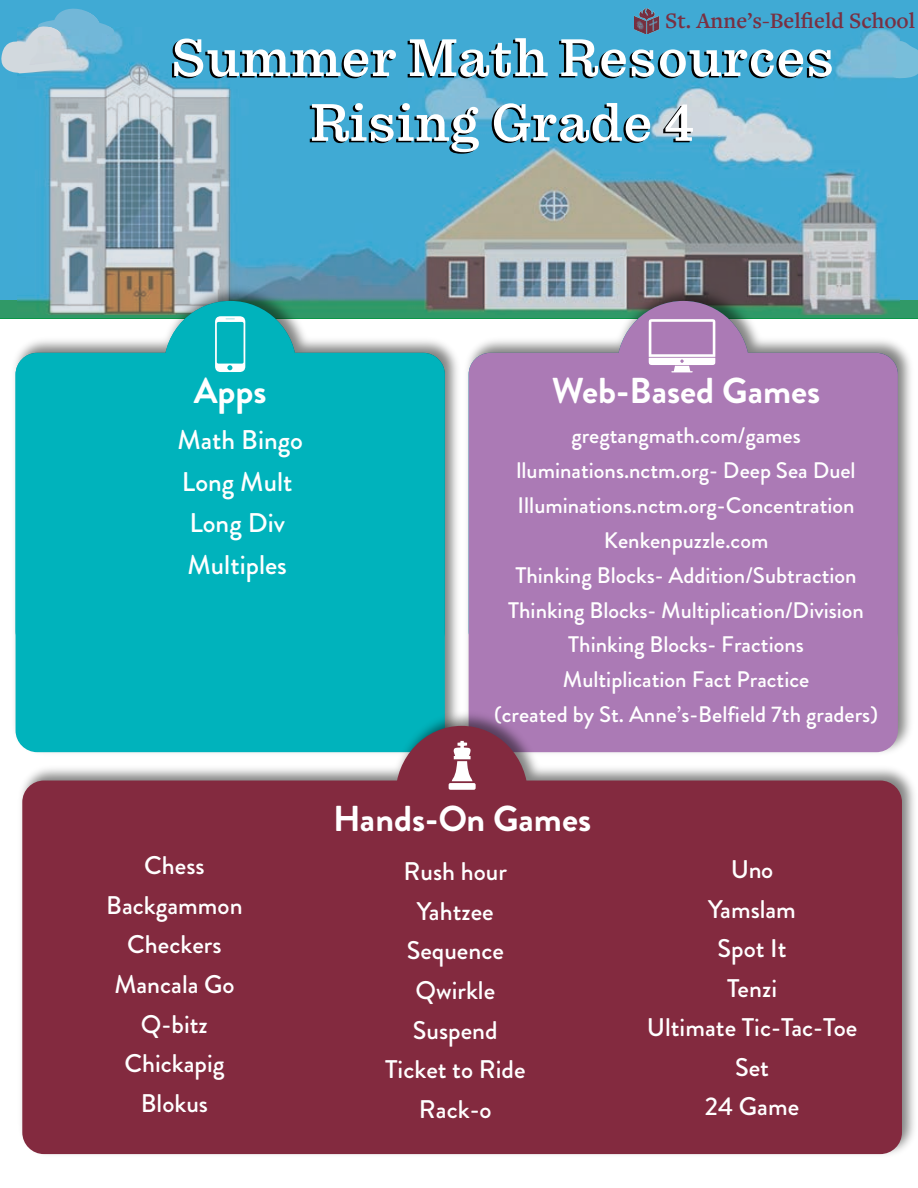
<style>
.page{position:relative;width:918px;height:1188px;background:#fff}
.page>*{position:absolute;margin:0;border:0;box-sizing:border-box;transform-origin:0 0}
.t1{font:54px/64.8px "Pulpo";color:#000;text-align:center}
.t2{font:700 36px "Brandon Grotesque";color:#fff}
.t3{font:500 27px/41.8px "Brandon Grotesque";color:#fff}
.t4{font:500 25.5px/39.6px "Brandon Grotesque";color:#fff;text-align:center}
.t5{font:600 22.95px "Freight Text Pro";color:#793042}
.t6{font:500 22.5px/34.8px "Brandon Grotesque";color:#fff;text-align:center}
</style>
<div class="page">
<svg style="left:0;top:0;width:918px;height:317px;background:#61aac7"></svg>
<img style="left:8px;top:281px;width:453px;height:425px">
<div style="left:16px;top:353px;width:429px;height:399px;background:#00b3bc;border-radius:22px"></div>
<div style="left:164px;top:301px;width:132px;height:132px;background:#00b3bc;border-radius:50%"></div>
<svg style="left:215px;top:316px;width:30px;height:56px"></svg>
<img style="left:461px;top:281px;width:456px;height:425px">
<div style="left:469px;top:353px;width:429px;height:399px;background:#ab7ab5;border-radius:22px"></div>
<div style="left:617px;top:301px;width:133px;height:132px;background:#ab7ab5;border-radius:50%"></div>
<svg style="left:649px;top:319px;width:66px;height:54px"></svg>
<img style="left:15px;top:706px;width:899px;height:449px">
<div style="left:22px;top:781px;width:880px;height:373px;background:#832a3f;border-radius:22px"></div>
<div style="left:395px;top:726px;width:133px;height:139px;background:#832a3f;border-radius:50%"></div>
<svg style="left:449px;top:741px;width:27px;height:49px"></svg>
<img style="left:634px;top:8px;width:28px;height:26px">
<p class="t5" style="left:665px;top:5px;width:252px">St. Anne’s-Belfield School</p>
<h1 class="t1" style="left:169px;top:27px;width:665px">Summer Math Resources<br>Rising Grade 4</h1>
<h2 class="t2" style="left:194px;top:366px;width:74px">Apps</h2>
<p class="t3" style="left:177px;top:419px;width:127px">Math Bingo<br>Long Mult<br>Long Div<br>Multiples</p>
<h2 class="t2" style="left:552px;top:366px;width:270px">Web-Based Games</h2>
<p class="t6" style="left:494px;top:418px;width:385px">gregtangmath.com/games lluminations.nctm.org- Deep Sea Duel Illuminations.nctm.org-Concentration Kenkenpuzzle.com<br>Thinking Blocks- Addition/Subtraction Thinking Blocks- Multiplication/Division Thinking Blocks- Fractions<br>Multiplication Fact Practice<br>(created by St. Anne’s-Belfield 7th graders)</p>
<h2 class="t2" style="left:333px;top:794px;width:259px">Hands-On Games</h2>
<p class="t4" style="left:106px;top:846px;width:138px">Chess<br>Backgammon<br>Checkers<br>Mancala Go<br>Q-bitz<br>Chickapig<br>Blokus</p>
<p class="t4" style="left:385px;top:852px;width:142px">Rush hour<br>Yahtzee<br>Sequence<br>Qwirkle<br>Suspend<br>Ticket to Ride<br>Rack-o</p>
<p class="t4" style="left:647px;top:850px;width:212px">Uno<br>Yamslam<br>Spot It<br>Tenzi<br>Ultimate Tic-Tac-Toe<br>Set<br>24 Game</p>
</div>
